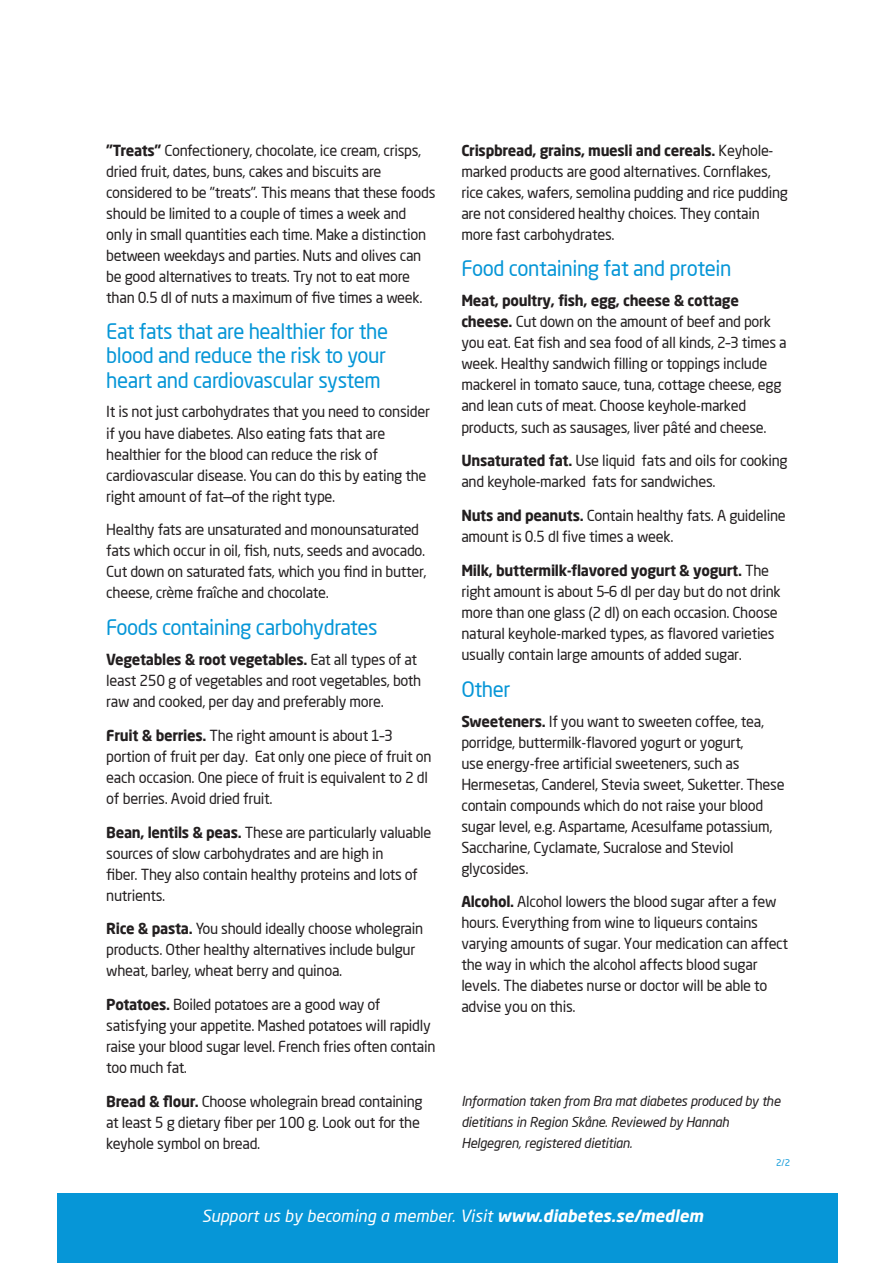
<style>
.page{position:relative;width:893px;height:1263px;background:#fff}
.page>*{position:absolute;margin:0;border:0;box-sizing:border-box;transform-origin:0 0}
.t1{font:21px/24px "Neo Sans Pro";letter-spacing:-.02em;color:#0696d7;text-align:justify}
.t2{font:italic 16.5px "Neo Sans Pro";color:#fff}
.t3{font:15px/21px "Neo Sans Pro";letter-spacing:-.02em;color:#231f20}
.t4{font:italic 13.5px/21px "Neo Sans Pro";letter-spacing:-.02em;color:#231f20}
.t5{font:9px "Neo Sans Pro";color:#0696d7}
.s1{font-weight:700}
</style>
<div class="page">
<div style="left:57px;top:1193px;width:781px;height:70px;background:#0696d7"></div>
<p class="t3" style="left:106px;top:139px;width:331px"><span class="s1">"Treats"</span> Confectionery, chocolate, ice cream, crisps, dried fruit, dates, buns, cakes and biscuits are considered to be "treats". This means that these foods should be limited to a couple of times a week and only in small quantities each time. Make a distinction between weekdays and parties. Nuts and olives can be good alternatives to treats. Try not to eat more than 0.5 dl of nuts a maximum of five times a week.</p>
<p class="t1" style="left:106px;top:319px;width:283px">Eat fats that are healthier for the blood and reduce the risk to your heart and cardiovascular system</p>
<p class="t3" style="left:106px;top:401px;width:325px">It is not just carbohydrates that you need to consider if you have diabetes. Also eating fats that are healthier for the blood can reduce the risk of cardiovascular disease. You can do this by eating the right amount of fat—of the right type.</p>
<p class="t3" style="left:106px;top:519px;width:322px">Healthy fats are unsaturated and monounsaturated fats which occur in oil, fish, nuts, seeds and avocado.<br>Cut down on saturated fats, which you find in butter, cheese, crème fraîche and chocolate.</p>
<p class="t1" style="left:106px;top:615px;width:273px">Foods containing carbohydrates</p>
<p class="t3" style="left:106px;top:649px;width:316px"><span class="s1">Vegetables &amp; root vegetables.</span> Eat all types of at least 250 g of vegetables and root vegetables, both raw and cooked, per day and preferably more.</p>
<p class="t3" style="left:106px;top:724px;width:327px"><span class="s1">Fruit &amp; berries.</span> The right amount is about 1–3 portion of fruit per day. Eat only one piece of fruit on each occasion. One piece of fruit is equivalent to 2 dl of berries. Avoid dried fruit.</p>
<p class="t3" style="left:106px;top:821px;width:327px"><span class="s1">Bean, lentils &amp; peas.</span> These are particularly valuable sources of slow carbohydrates and are high in<br>fiber. They also contain healthy proteins and lots of nutrients.</p>
<p class="t3" style="left:106px;top:918px;width:318px"><span class="s1">Rice &amp; pasta.</span> You should ideally choose wholegrain products. Other healthy alternatives include bulgur wheat, barley, wheat berry and quinoa.</p>
<p class="t3" style="left:106px;top:994px;width:331px"><span class="s1">Potatoes.</span> Boiled potatoes are a good way of satisfying your appetite. Mashed potatoes will rapidly raise your blood sugar level. French fries often contain too much fat.</p>
<p class="t3" style="left:106px;top:1091px;width:318px"><span class="s1">Bread &amp; flour.</span> Choose wholegrain bread containing at least 5 g dietary fiber per 100 g. Look out for the keyhole symbol on bread.</p>
<p class="t3" style="left:461px;top:139px;width:328px"><span class="s1">Crispbread, grains, muesli and cereals.</span> Keyhole&shy;marked products are good alternatives. Cornflakes, rice cakes, wafers, semolina pudding and rice pudding are not considered healthy choices. They contain more fast carbohydrates.</p>
<p class="t1" style="left:461px;top:256px;width:272px">Food containing fat and protein</p>
<p class="t3" style="left:461px;top:290px;width:327px"><span class="s1">Meat, poultry, fish, egg, cheese &amp; cottage cheese.</span> Cut down on the amount of beef and pork you eat. Eat fish and sea food of all kinds, 2–3 times a week. Healthy sandwich filling or toppings include mackerel in tomato sauce, tuna, cottage cheese, egg and lean cuts of meat. Choose keyhole-marked products, such as sausages, liver pâté and cheese.</p>
<p class="t3" style="left:461px;top:450px;width:328px"><span class="s1">Unsaturated fat.</span> Use liquid fats and oils for cooking and keyhole-marked fats for sandwiches.</p>
<p class="t3" style="left:461px;top:505px;width:326px"><span class="s1">Nuts and peanuts.</span> Contain healthy fats. A guideline amount is 0.5 dl five times a week.</p>
<p class="t3" style="left:461px;top:559px;width:321px"><span class="s1">Milk, buttermilk-flavored yogurt &amp; yogurt.</span> The right amount is about 5–6 dl per day but do not drink more than one glass (2 dl) on each occasion. Choose natural keyhole-marked types, as flavored varieties usually contain large amounts of added sugar.</p>
<p class="t1" style="left:461px;top:676px;width:51px">Other</p>
<p class="t3" style="left:461px;top:710px;width:325px"><span class="s1">Sweeteners.</span> If you want to sweeten coffee, tea, porridge, buttermilk-flavored yogurt or yogurt,<br>use energy-free artificial sweeteners, such as Hermesetas, Canderel, Stevia sweet, Suketter. These contain compounds which do not raise your blood sugar level, e.g. Aspartame, Acesulfame potassium, Saccharine, Cyclamate, Sucralose and Steviol glycosides.</p>
<p class="t3" style="left:461px;top:891px;width:328px"><span class="s1">Alcohol.</span> Alcohol lowers the blood sugar after a few hours. Everything from wine to liqueurs contains varying amounts of sugar. Your medication can affect the way in which the alcohol affects blood sugar levels. The diabetes nurse or doctor will be able to advise you on this.</p>
<p class="t4" style="left:461px;top:1091px;width:321px">Information taken from Bra mat diabetes produced by the dietitians in Region Skåne. Reviewed by Hannah<br>Helgegren, registered dietitian.</p>
<p class="t5" style="left:776px;top:1157px;width:16px">2/2</p>
<p class="t2" style="left:202px;top:1205px;width:503px">Support us by becoming a member. Visit <span class="s1">www.diabetes.se/medlem</span></p>
</div>
